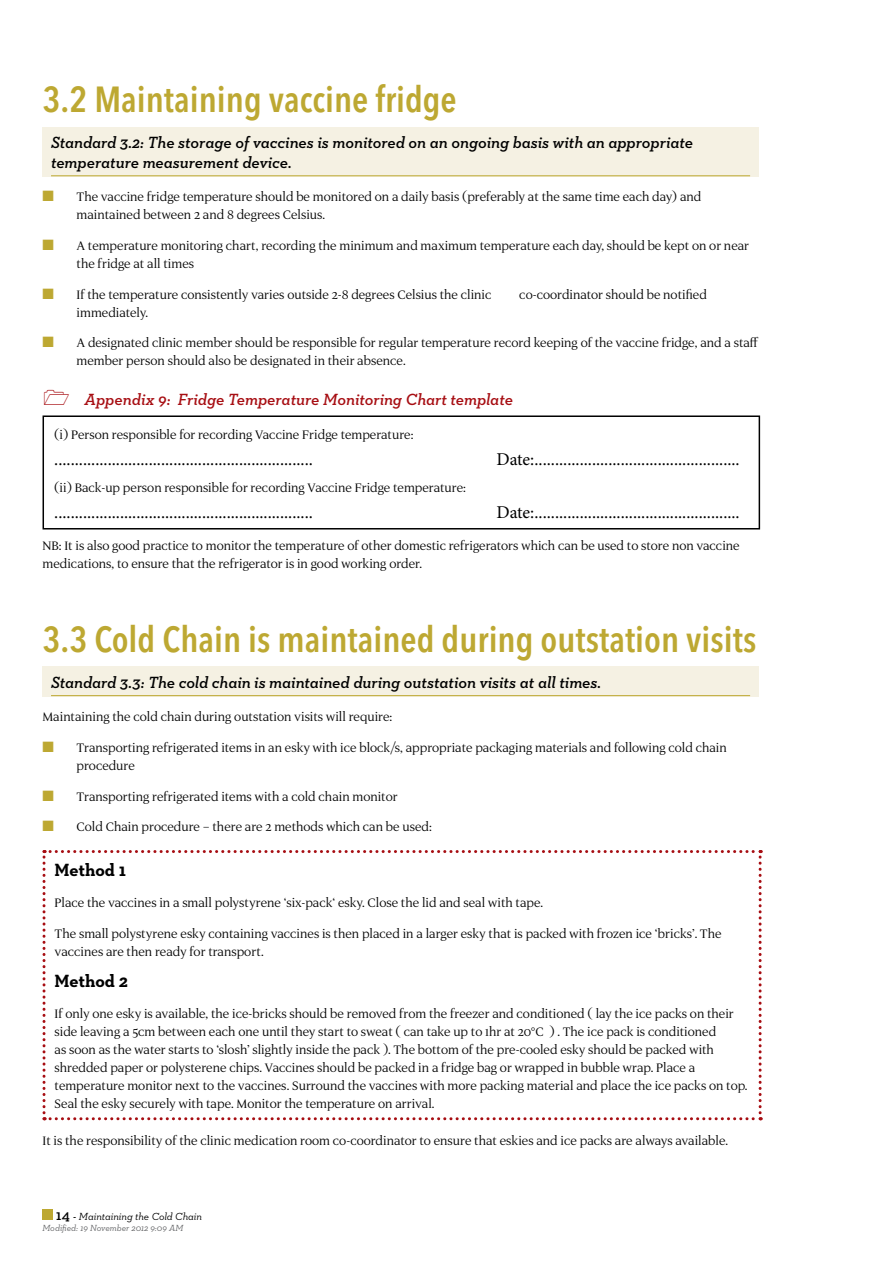
<style>
.page{position:relative;width:893px;height:1263px;background:#fff}
.page>*{position:absolute;margin:0;border:0;box-sizing:border-box;transform-origin:0 0}
.t1{font:600 condensed 36px "Avenir Next LT Pro";color:#bda832}
.t2{font:18px "Minion Pro";letter-spacing:-.005em;color:#000}
.t3{font:700 18px "Neutraface Slab Text";color:#000}
.t4{font:italic 600 16.5px/19.8px "Neutraface Slab Text";color:#000}
.t5{font:italic 600 16.5px "Neutraface Slab Text";color:#a70e13}
.t6{font:15px/18px "Luxury Text";color:#000}
.t7{font:italic 10.5px "Neutraface Slab Text";color:#000}
.t8{font:italic 9px "Neutraface Slab Text";color:#636466}
.s1{color:#bda832}
.s2{font-weight:600;font-style:normal;font-size:15px}
.s3{font-weight:600;font-style:normal}
</style>
<div class="page">
<div style="left:43px;top:1210px;width:10px;height:10px;background:#bda832"></div>
<div style="left:43px;top:127px;width:716px;height:49px;background:#f5f1e3"></div>
<hr style="left:51px;top:175px;width:699px;height:1px;background:#bda832">
<hr style="left:43px;top:415px;width:717px;height:2px;background:#000">
<hr style="left:43px;top:417px;width:1px;height:111px;background:#000">
<hr style="left:759px;top:417px;width:1px;height:111px;background:#000">
<hr style="left:43px;top:528px;width:717px;height:1px;background:#000">
<div style="left:43px;top:666px;width:716px;height:30px;background:#f5f1e3"></div>
<hr style="left:51px;top:695px;width:699px;height:1px;background:#bda832">
<svg style="left:43px;top:850px;width:719px;height:270px"></svg>
<h1 class="t1" style="left:43px;top:78px;width:416px">3.2 Maintaining vaccine fridge</h1>
<p class="t4" style="left:51px;top:133px;width:644px">Standard 3.2: The storage of vaccines is monitored on an ongoing basis with an appropriate temperature measurement device.</p>
<p class="t6" style="left:77px;top:187px;width:626px;text-indent:-34px"><span class="s1">■</span> The vaccine fridge temperature should be monitored on a daily basis (preferably at the same time each day) and maintained between 2 and 8 degrees Celsius.</p>
<p class="t6" style="left:77px;top:236px;width:674px;text-indent:-34px"><span class="s1">■</span> A temperature monitoring chart, recording the minimum and maximum temperature each day, should be kept on or near the fridge at all times</p>
<p class="t6" style="left:43px;top:285px;width:450px"><span class="s1">■</span> If the temperature consistently varies outside 2-8 degrees Celsius the clinic</p>
<p class="t6" style="left:519px;top:285px;width:189px">co-coordinator should be notified</p>
<p class="t6" style="left:77px;top:303px;width:73px">immediately.</p>
<p class="t6" style="left:77px;top:333px;width:683px;text-indent:-34px"><span class="s1">■</span> A designated clinic member should be responsible for regular temperature record keeping of the vaccine fridge, and a staff member person should also be designated in their absence.</p>
<p class="t5" style="left:85px;top:389px;width:430px">Appendix 9: Fridge Temperature Monitoring Chart template</p>
<p class="t6" style="left:54px;top:425px;width:361px">(i) Person responsible for recording Vaccine Fridge temperature:</p>
<p class="t2" style="left:54px;top:447px;width:260px">...............................................................</p>
<p class="t2" style="left:496px;top:447px;width:245px">Date:..................................................</p>
<p class="t6" style="left:54px;top:478px;width:413px">(ii) Back-up person responsible for recording Vaccine Fridge temperature:</p>
<p class="t2" style="left:54px;top:500px;width:260px">...............................................................</p>
<p class="t2" style="left:496px;top:500px;width:245px">Date:..................................................</p>
<p class="t6" style="left:43px;top:536px;width:699px">NB: It is also good practice to monitor the temperature of other domestic refrigerators which can be used to store non vaccine medications, to ensure that the refrigerator is in good working order.</p>
<h1 class="t1" style="left:43px;top:617px;width:715px">3.3 Cold Chain is maintained during outstation visits</h1>
<p class="t4" style="left:51px;top:672px;width:552px">Standard 3.3: The cold chain is maintained during outstation visits at all times.</p>
<p class="t6" style="left:43px;top:707px;width:351px">Maintaining the cold chain during outstation visits will require:</p>
<p class="t6" style="left:77px;top:738px;width:652px;text-indent:-34px"><span class="s1">■</span> Transporting refrigerated items in an esky with ice block/s, appropriate packaging materials and following cold chain procedure</p>
<p class="t6" style="left:43px;top:786px;width:357px"><span class="s1">■</span> Transporting refrigerated items with a cold chain monitor</p>
<p class="t6" style="left:43px;top:817px;width:391px"><span class="s1">■</span> Cold Chain procedure – there are 2 methods which can be used:</p>
<p class="t3" style="left:55px;top:859px;width:73px">Method 1</p>
<p class="t6" style="left:55px;top:887px;width:668px;line-height:30.8px">Place the vaccines in a small polystyrene ‘six-pack‘ esky. Close the lid and seal with tape.<br>The small polystyrene esky containing vaccines is then placed in a larger esky that is packed with frozen ice ‘bricks’. The</p>
<p class="t6" style="left:55px;top:942px;width:211px">vaccines are then ready for transport.</p>
<p class="t3" style="left:55px;top:970px;width:75px">Method 2</p>
<p class="t6" style="left:55px;top:1004px;width:694px">If only one esky is available, the ice-bricks should be removed from the freezer and conditioned ( lay the ice packs on their side leaving a 5cm between each one until they start to sweat ( can take up to 1hr at 20°C ) . The ice pack is conditioned<br>as soon as the water starts to ‘slosh’ slightly inside the pack ). The bottom of the pre-cooled esky should be packed with shredded paper or polysterene chips. Vaccines should be packed in a fridge bag or wrapped in bubble wrap. Place a temperature monitor next to the vaccines. Surround the vaccines with more packing material and place the ice packs on top.<br>Seal the esky securely with tape. Monitor the temperature on arrival.</p>
<p class="t6" style="left:43px;top:1131px;width:687px">It is the responsibility of the clinic medication room co-coordinator to ensure that eskies and ice packs are always available.</p>
<p class="t7" style="left:56px;top:1210px;width:147px"><span class="s2">14</span> <span class="s3">-</span> Maintaining the Cold Chain</p>
<p class="t8" style="left:43px;top:1222px;width:142px">Modified: 19 November 2012 9:09 AM</p>
</div>
